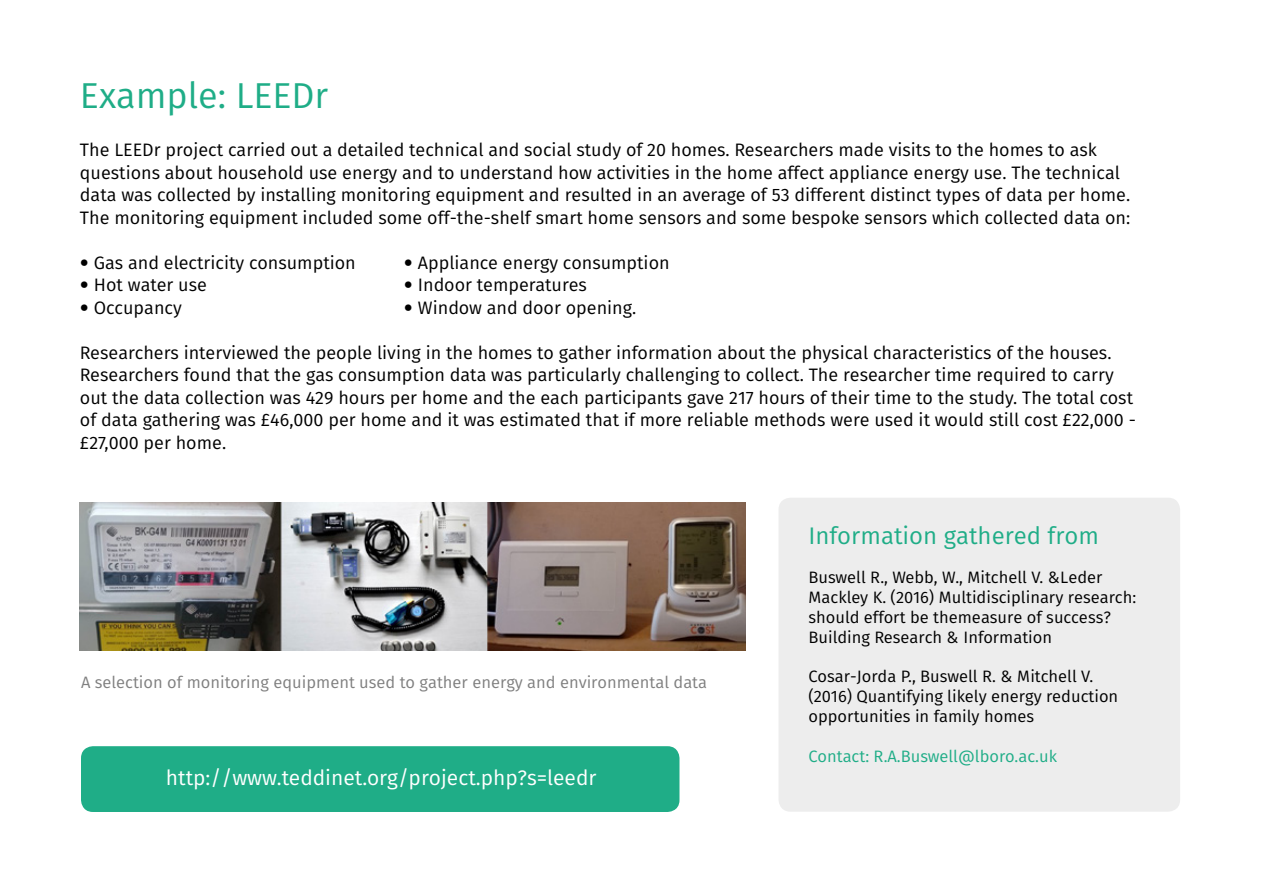
<style>
.page{position:relative;width:1263px;height:893px;background:#fff}
.page>*{position:absolute;margin:0;border:0;box-sizing:border-box;transform-origin:0 0}
.t1{font:36px "Fira Sans";color:#1fad87}
.t2{font:24px "Fira Sans";color:#1fad87}
.t3{font:21px "Fira Sans";color:#fff}
.t4{font:18px/22.5px "Fira Sans";color:#000}
.t5{font:16.5px/19.8px "Fira Sans";color:#000}
.t6{font:16.5px "Fira Sans";color:#808080}
.t7{font:16.5px "Fira Sans";color:#1fad87}
.s1{font-family:"Helvetica Neue";font-weight:300}
</style>
<div class="page">
<div style="left:778px;top:498px;width:402px;height:314px;background:#ededed;border-radius:12px"></div>
<div style="left:81px;top:746px;width:598px;height:66px;background:#1fad87;border-radius:12px"></div>
<img style="left:80px;top:503px;width:665px;height:147px">
<h1 class="t1" style="left:80px;top:70px;width:250px">Example: LEEDr</h1>
<p class="t4" style="left:80px;top:138px;width:1052px">The LEEDr project carried out a detailed technical and social study of 20 homes. Researchers made visits to the homes to ask questions about household use energy and to understand how activities in the home affect appliance energy use. The technical data was collected by installing monitoring equipment and resulted in an average of 53 different distinct types of data per home.<br>The monitoring equipment included some off-the-shelf smart home sensors and some bespoke sensors which collected data on:</p>
<p class="t4" style="left:80px;top:251px;width:277px"><span class="s1">•</span> Gas and electricity consumption</p>
<p class="t4" style="left:404px;top:251px;width:267px"><span class="s1">•</span> Appliance energy consumption</p>
<p class="t4" style="left:80px;top:273px;width:128px"><span class="s1">•</span> Hot water use</p>
<p class="t4" style="left:404px;top:273px;width:185px"><span class="s1">•</span> Indoor temperatures</p>
<p class="t4" style="left:80px;top:296px;width:103px"><span class="s1">•</span> Occupancy</p>
<p class="t4" style="left:404px;top:296px;width:234px"><span class="s1">•</span> Window and door opening.</p>
<p class="t4" style="left:80px;top:341px;width:1057px">Researchers interviewed the people living in the homes to gather information about the physical characteristics of the houses.<br>Researchers found that the gas consumption data was particularly challenging to collect. The researcher time required to carry out the data collection was 429 hours per home and the each participants gave 217 hours of their time to the study. The total cost of data gathering was £46,000 per home and it was estimated that if more reliable methods were used it would still cost £22,000 - £27,000 per home.</p>
<p class="t6" style="left:81px;top:670px;width:628px">A selection of monitoring equipment used to gather energy and environmental data</p>
<p class="t3" style="left:166px;top:763px;width:432px">http://www.teddinet.org/project.php?s=leedr</p>
<h2 class="t2" style="left:808px;top:519px;width:292px">Information gathered from</h2>
<p class="t5" style="left:808px;top:568px;width:329px">Buswell R., Webb, W., Mitchell V. &amp;Leder Mackley K. (2016) Multidisciplinary research: should effort be themeasure of success?<br>Building Research &amp; Information</p>
<p class="t5" style="left:808px;top:667px;width:311px">Cosar-Jorda P., Buswell R. &amp; Mitchell V. (2016) Quantifying likely energy reduction opportunities in family homes</p>
<p class="t7" style="left:808px;top:744px;width:250px">Contact: R.A.Buswell@lboro.ac.uk</p>
</div>
